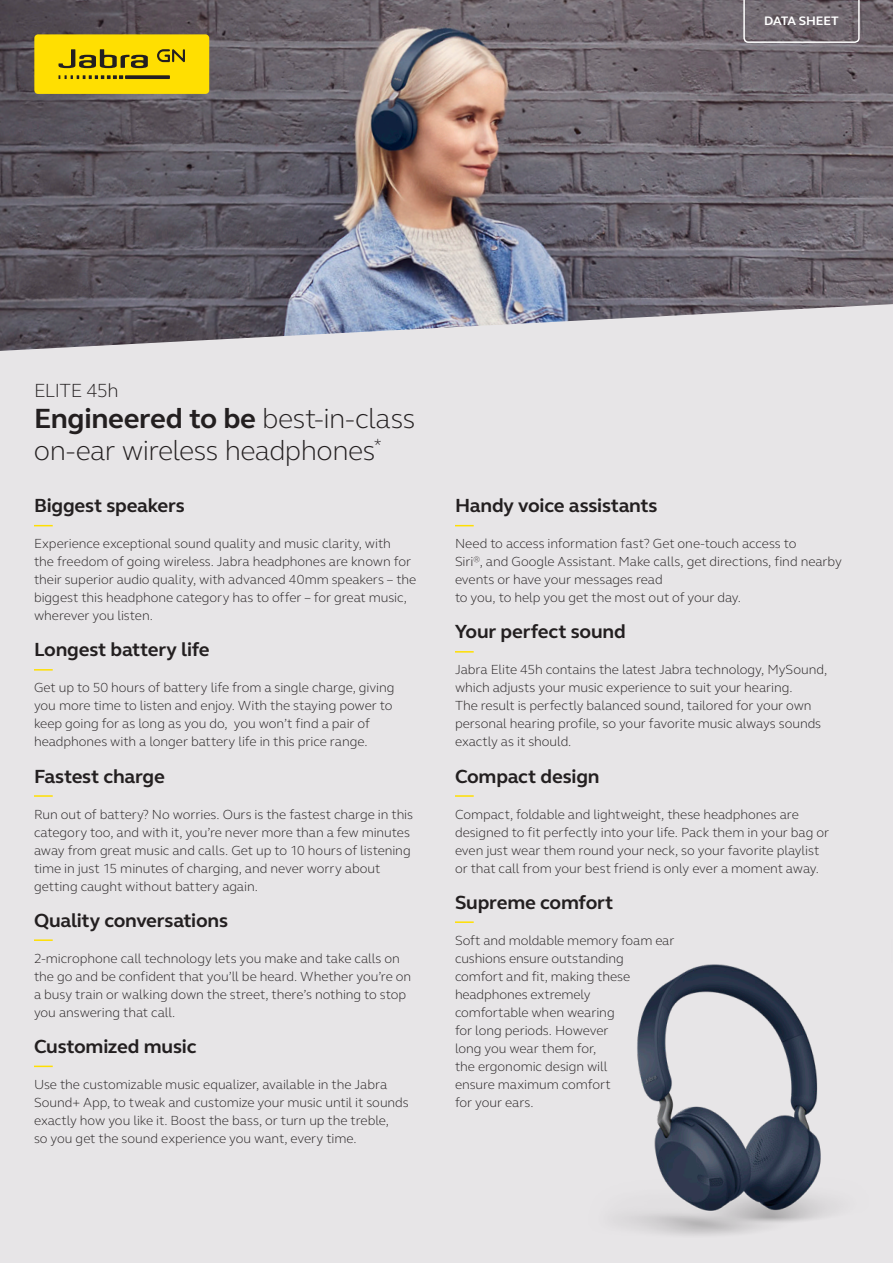
<style>
.page{position:relative;width:893px;height:1263px;background:#e7e5e7}
.page>*{position:absolute;margin:0;border:0;box-sizing:border-box;transform-origin:0 0}
.t1{font:300 28.5px/31.5px "GN Elliot";letter-spacing:-.02em;color:#231f20}
.t2{font:700 19.5px "GN Elliot";letter-spacing:-.01em;color:#231f20}
.t3{font:300 19.5px "GN Elliot";letter-spacing:-.025em;color:#231f20}
.t4{font:300 13.5px/18px "GN Elliot";letter-spacing:-.005em;color:#231f20}
.t5{font:700 12.6px "GN Elliot";color:#fff}
.s1{font-weight:700}
</style>
<div class="page">
<img style="left:0;top:0;width:893px;height:351px">
<svg style="left:34px;top:525px;width:19px;height:1px"></svg>
<svg style="left:34px;top:669px;width:19px;height:2px"></svg>
<svg style="left:34px;top:795px;width:19px;height:2px"></svg>
<svg style="left:34px;top:939px;width:19px;height:2px"></svg>
<svg style="left:34px;top:1065px;width:19px;height:2px"></svg>
<svg style="left:455px;top:525px;width:19px;height:1px"></svg>
<svg style="left:455px;top:651px;width:19px;height:2px"></svg>
<svg style="left:455px;top:795px;width:19px;height:2px"></svg>
<svg style="left:455px;top:921px;width:19px;height:2px"></svg>
<svg style="left:743px;top:0;width:117px;height:43px;background:#776f75"></svg>
<div style="left:34px;top:34px;width:175px;height:60px;background:#ffdf01;border-radius:4px"></div>
<svg style="left:59px;top:49px;width:89px;height:19px"></svg>
<svg style="left:59px;top:75px;width:64px;height:4px"></svg>
<svg style="left:125px;top:75px;width:45px;height:4px"></svg>
<svg style="left:157px;top:49px;width:28px;height:13px"></svg>
<img style="left:621px;top:964px;width:209px;height:271px">
<p class="t5" style="left:764px;top:13px;width:76px">DATA SHEET</p>
<h2 class="t3" style="left:34px;top:377px;width:86px">ELITE 45h</h2>
<h1 class="t1" style="left:34px;top:402px;width:383px"><span class="s1">Engineered to be</span> best-in-class on-ear wireless headphones<sup>*</sup></h1>
<h2 class="t2" style="left:34px;top:492px;width:152px">Biggest speakers</h2>
<p class="t4" style="left:34px;top:534px;width:384px">Experience exceptional sound quality and music clarity, with<br>the freedom of going wireless. Jabra headphones are known for their superior audio quality, with advanced 40mm speakers – the biggest this headphone category has to offer – for great music, wherever you listen.</p>
<h2 class="t2" style="left:34px;top:637px;width:177px">Longest battery life</h2>
<p class="t4" style="left:34px;top:678px;width:362px">Get up to 50 hours of battery life from a single charge, giving you more time to listen and enjoy. With the staying power to keep going for as long as you do, you won’t find a pair of headphones with a longer battery life in this price range.</p>
<h2 class="t2" style="left:34px;top:763px;width:132px">Fastest charge</h2>
<p class="t4" style="left:34px;top:804px;width:380px">Run out of battery? No worries. Ours is the fastest charge in this category too, and with it, you’re never more than a few minutes away from great music and calls. Get up to 10 hours of listening time in just 15 minutes of charging, and never worry about getting caught without battery again.</p>
<h2 class="t2" style="left:34px;top:907px;width:196px">Quality conversations</h2>
<p class="t4" style="left:34px;top:949px;width:379px">2-microphone call technology lets you make and take calls on the go and be confident that you’ll be heard. Whether you’re on a busy train or walking down the street, there’s nothing to stop you answering that call.</p>
<h2 class="t2" style="left:34px;top:1033px;width:164px">Customized music</h2>
<p class="t4" style="left:34px;top:1075px;width:376px">Use the customizable music equalizer, available in the Jabra Sound+ App, to tweak and customize your music until it sounds exactly how you like it. Boost the bass, or turn up the treble,<br>so you get the sound experience you want, every time.</p>
<h2 class="t2" style="left:455px;top:492px;width:204px">Handy voice assistants</h2>
<p class="t4" style="left:455px;top:534px;width:388px">Need to access information fast? Get one-touch access to<br>Siri<sup>®</sup>, and Google Assistant. Make calls, get directions, find nearby events or have your messages read<br>to you, to help you get the most out of your day.</p>
<h2 class="t2" style="left:455px;top:619px;width:172px">Your perfect sound</h2>
<p class="t4" style="left:455px;top:660px;width:374px">Jabra Elite 45h contains the latest Jabra technology, MySound, which adjusts your music experience to suit your hearing.<br>The result is perfectly balanced sound, tailored for your own personal hearing profile, so your favorite music always sounds exactly as it should.</p>
<h2 class="t2" style="left:455px;top:763px;width:146px">Compact design</h2>
<p class="t4" style="left:455px;top:804px;width:376px">Compact, foldable and lightweight, these headphones are designed to fit perfectly into your life. Pack them in your bag or even just wear them round your neck, so your favorite playlist or that call from your best friend is only ever a moment away.</p>
<h2 class="t2" style="left:455px;top:889px;width:160px">Supreme comfort</h2>
<p class="t4" style="left:455px;top:931px;width:221px">Soft and moldable memory foam ear cushions ensure outstanding comfort and fit, making these headphones extremely<br>comfortable when wearing<br>for long periods. However<br>long you wear them for,<br>the ergonomic design will<br>ensure maximum comfort<br>for your ears.</p>
</div>
